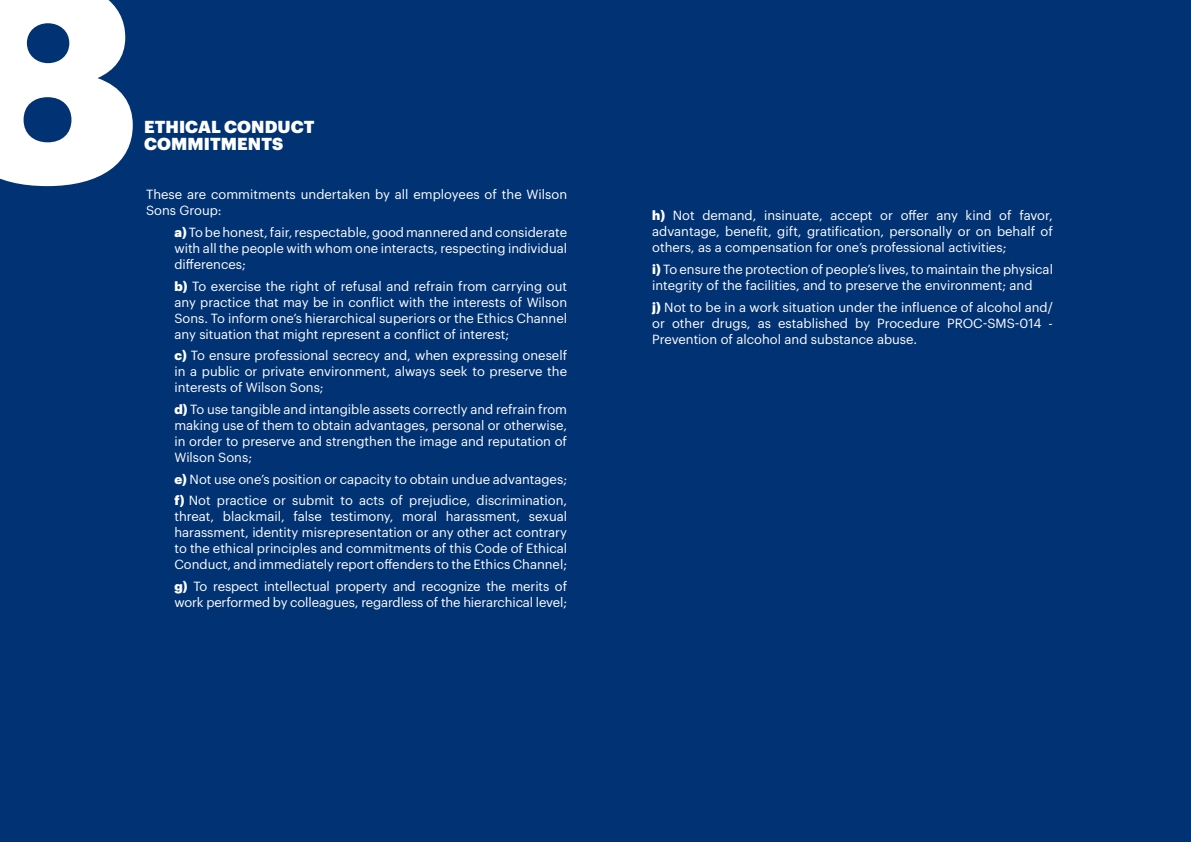
<style>
.page{position:relative;width:1191px;height:842px;background:#013374}
.page>*{position:absolute;margin:0;border:0;box-sizing:border-box;transform-origin:0 0}
.t1{font:900 277px "Graphik";color:#fff}
.t2{font:900 17px "Graphik";letter-spacing:.005em;color:#fff}
.t3{font:13px/16px "Graphik";color:#fff;text-align:justify}
.s1{font-weight:900}
</style>
<div class="page">
<h1 class="t1" style="left:-45px;top:-134px;width:186px">8</h1>
<h2 class="t2" style="left:144px;top:114px;width:172px">ETHICAL CONDUCT</h2>
<h2 class="t2" style="left:144px;top:131px;width:141px">COMMITMENTS</h2>
<p class="t3" style="left:146px;top:186px;width:422px">These are commitments undertaken by all employees of the Wilson<br>Sons Group:</p>
<p class="t3" style="left:174px;top:223px;width:394px"><span class="s1">a)</span> To be honest, fair, respectable, good mannered and considerate with all the people with whom one interacts, respecting individual differences;</p>
<p class="t3" style="left:174px;top:277px;width:394px"><span class="s1">b)</span> To exercise the right of refusal and refrain from carrying out any practice that may be in conflict with the interests of Wilson Sons. To inform one’s hierarchical superiors or the Ethics Channel any situation that might represent a conflict of interest;</p>
<p class="t3" style="left:174px;top:347px;width:394px"><span class="s1">c)</span> To ensure professional secrecy and, when expressing oneself in a public or private environment, always seek to preserve the interests of Wilson Sons;</p>
<p class="t3" style="left:174px;top:400px;width:394px"><span class="s1">d)</span> To use tangible and intangible assets correctly and refrain from making use of them to obtain advantages, personal or otherwise, in order to preserve and strengthen the image and reputation of Wilson Sons;</p>
<p class="t3" style="left:174px;top:467px;width:394px;line-height:21.7px"><span class="s1">e)</span> Not use one’s position or capacity to obtain undue advantages; <span class="s1">f)</span> Not practice or submit to acts of prejudice, discrimination,</p>
<p class="t3" style="left:174px;top:508px;width:394px">threat, blackmail, false testimony, moral harassment, sexual harassment, identity misrepresentation or any other act contrary to the ethical principles and commitments of this Code of Ethical Conduct, and immediately report offenders to the Ethics Channel;</p>
<p class="t3" style="left:174px;top:577px;width:394px"><span class="s1">g)</span> To respect intellectual property and recognize the merits of work performed by colleagues, regardless of the hierarchical level;</p>
<p class="t3" style="left:652px;top:207px;width:402px"><span class="s1">h)</span> Not demand, insinuate, accept or offer any kind of favor, advantage, benefit, gift, gratification, personally or on behalf of others, as a compensation for one’s professional activities;</p>
<p class="t3" style="left:652px;top:260px;width:402px"><span class="s1">i)</span> To ensure the protection of people’s lives, to maintain the physical integrity of the facilities, and to preserve the environment; and</p>
<p class="t3" style="left:652px;top:298px;width:402px"><span class="s1">j)</span> Not to be in a work situation under the influence of alcohol and/ or other drugs, as established by Procedure PROC-SMS-014 - Prevention of alcohol and substance abuse.</p>
</div>
